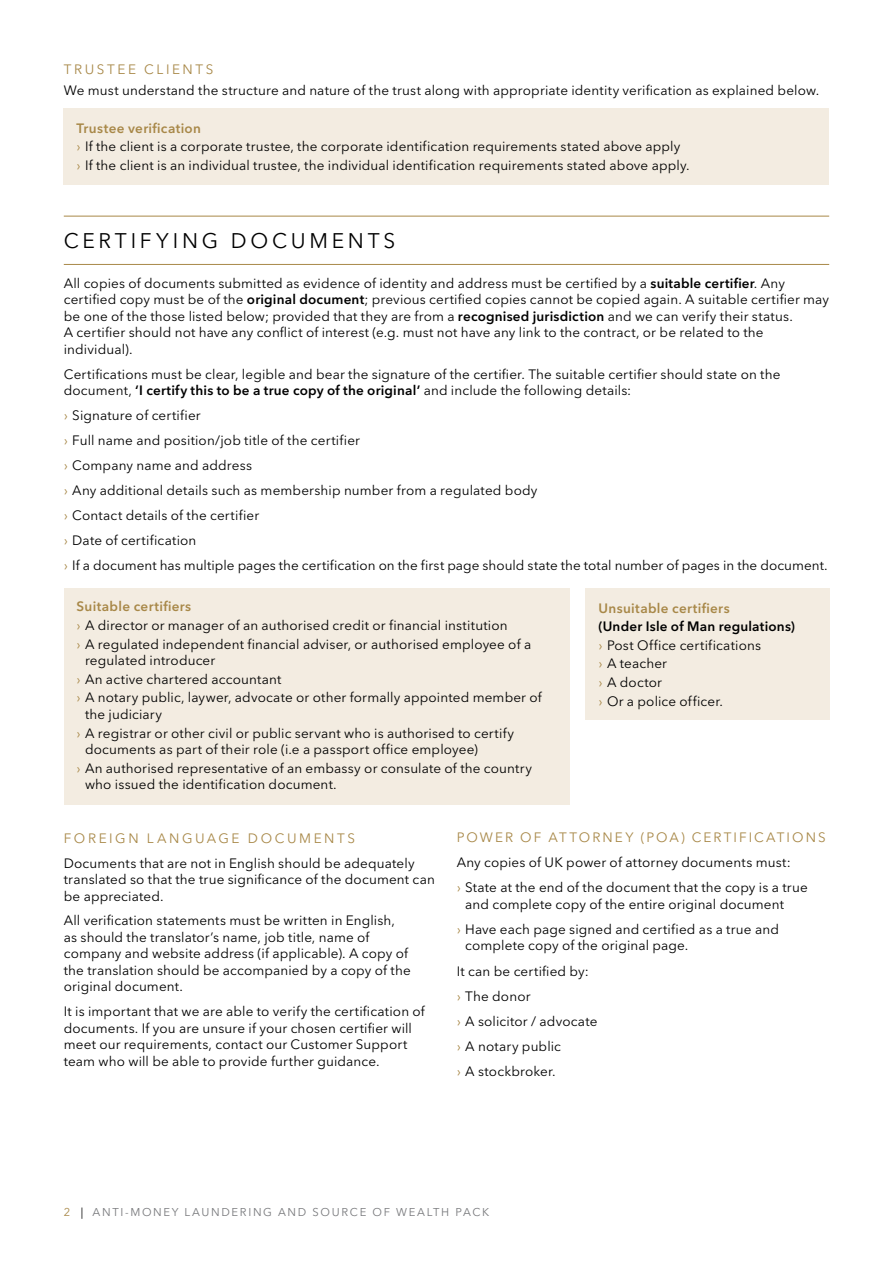
<style>
.page{position:relative;width:893px;height:1263px;background:#fff}
.page>*{position:absolute;margin:0;border:0;box-sizing:border-box;transform-origin:0 0}
.t1{font:21px "Avenir Next LT Pro";color:#000}
.t2{font:13.5px/16.5px "Avenir Next LT Pro";letter-spacing:.01em;color:#000}
.t3{font:13.5px "Avenir Next LT Pro";letter-spacing:.18em;color:#a88848}
.t4{font:13.5px "Avenir Next LT Pro";letter-spacing:.155em;color:#a88848}
.t5{font:600 13.5px "Avenir Next LT Pro";letter-spacing:.025em;color:#a88848}
.t6{font:11.25px "Avenir Next LT Pro";letter-spacing:.15em;color:#77787b}
.s1{font-weight:600;color:#a88848}
.s2{color:#a88848}
.s3{font-weight:600}
.s4{color:#000}
</style>
<div class="page">
<div style="left:64px;top:108px;width:765px;height:77px;background:#f3ece1"></div>
<hr style="left:64px;top:216px;width:765px;height:1px;background:#a88848">
<hr style="left:64px;top:264px;width:765px;height:1px;background:#a88848">
<div style="left:586px;top:588px;width:244px;height:132px;background:#f3ece1"></div>
<div style="left:64px;top:588px;width:505px;height:217px;background:#f3ece1"></div>
<p class="t3" style="left:64px;top:61px;width:22px">Trustee</p>
<p class="t3" style="left:144px;top:61px;width:71px">CLIENTS</p>
<p class="t2" style="left:64px;top:82px;width:757px">We must understand the structure and nature of the trust along with appropriate identity verification as explained below.</p>
<p class="t2" style="left:77px;top:118px;width:615px;line-height:18.6px"><span class="s1">Trustee verification<br></span><span class="s2">›</span> If the client is a corporate trustee, the corporate identification requirements stated above apply<br><span class="s2">›</span> If the client is an individual trustee, the individual identification requirements stated above apply.</p>
<h1 class="t1" style="left:64px;top:228px;width:17px">certifying</h1>
<h1 class="t1" style="left:231px;top:228px;width:19px">documents</h1>
<p class="t2" style="left:64px;top:275px;width:767px">All copies of documents submitted as evidence of identity and address must be certified by a <span class="s3">suitable certifier</span>. Any certified copy must be of the <span class="s3">original document</span>; previous certified copies cannot be copied again. A suitable certifier may be one of the those listed below; provided that they are from a <span class="s3">recognised jurisdiction</span> and we can verify their status.<br>A certifier should not have any conflict of interest (e.g. must not have any link to the contract, or be related to the individual).</p>
<p class="t2" style="left:64px;top:366px;width:718px">Certifications must be clear, legible and bear the signature of the certifier. The suitable certifier should state on the document, <span class="s3">‘I certify this to be a true copy of the original’</span> and include the following details:</p>
<p class="t2" style="left:64px;top:403px;width:765px;line-height:25px"><span class="s2">›</span> Signature of certifier<br><span class="s2">›</span> Full name and position/job title of the certifier<br><span class="s2">›</span> Company name and address<br><span class="s2">›</span> Any additional details such as membership number from a regulated body<br><span class="s2">›</span> Contact details of the certifier<br><span class="s2">›</span> Date of certification<br><span class="s2">›</span> If a document has multiple pages the certification on the first page should state the total number of pages in the document.</p>
<p class="t2" style="left:77px;top:597px;width:456px;line-height:18.6px"><span class="s1">Suitable certifiers<br></span><span class="s2">›</span> A director or manager of an authorised credit or financial institution<br><span class="s2">›</span> A regulated independent financial adviser, or authorised employee of a</p>
<p class="t2" style="left:77px;top:651px;width:467px;line-height:18.6px;text-indent:9px">regulated introducer<br><span class="s2">›</span> An active chartered accountant<br><span class="s2">›</span> A notary public, laywer, advocate or other formally appointed member of</p>
<p class="t2" style="left:77px;top:705px;width:439px;line-height:18.6px;text-indent:9px">the judiciary<br><span class="s2">›</span> A registrar or other civil or public servant who is authorised to certify</p>
<p class="t2" style="left:77px;top:740px;width:457px;line-height:18.6px;text-indent:9px">documents as part of their role (i.e a passport office employee)<br><span class="s2">›</span> An authorised representative of an embassy or consulate of the country</p>
<p class="t2" style="left:85px;top:776px;width:253px">who issued the identification document.</p>
<p class="t5" style="left:598px;top:600px;width:133px">Unsuitable certifiers</p>
<p class="t2" style="left:598px;top:617px;width:198px;line-height:18.6px"><span class="s3">(Under Isle of Man regulations) </span><span class="s2">›</span> Post Office certifications<br><span class="s2">›</span> A teacher<br><span class="s2">›</span> A doctor<br><span class="s2">›</span> Or a police officer.</p>
<p class="t3" style="left:64px;top:830px;width:293px">FOREIGN LANGUAGE DOCUMENTS</p>
<p class="t2" style="left:64px;top:854px;width:373px">Documents that are not in English should be adequately translated so that the true significance of the document can be appreciated.</p>
<p class="t2" style="left:64px;top:912px;width:349px">All verification statements must be written in English, as should the translator’s name, job title, name of company and website address (if applicable). A copy of the translation should be accompanied by a copy of the original document.</p>
<p class="t2" style="left:64px;top:1003px;width:363px">It is important that we are able to verify the certification of documents. If you are unsure if your chosen certifier will meet our requirements, contact our Customer Support team who will be able to provide further guidance.</p>
<p class="t4" style="left:457px;top:830px;width:370px">POWER OF ATTORNEY (POA) CERTIFICATIONS</p>
<p class="t2" style="left:457px;top:850px;width:353px;line-height:25px">Any copies of UK power of attorney documents must:<br><span class="s2">›</span> State at the end of the document that the copy is a true</p>
<p class="t2" style="left:457px;top:892px;width:329px;line-height:25px;text-indent:9px">and complete copy of the entire original document <span class="s2">›</span> Have each page signed and certified as a true and</p>
<p class="t2" style="left:457px;top:933px;width:233px;line-height:25px;text-indent:9px">complete copy of the original page.<br>It can be certified by:<br><span class="s2">›</span> The donor<br><span class="s2">›</span> A solicitor / advocate<br><span class="s2">›</span> A notary public<br><span class="s2">›</span> A stockbroker.</p>
<p class="t6" style="left:64px;top:1205px;width:427px"><span class="s2">2</span> <span class="s4">|</span> ANTI-MONEY LAUNDERING AND SOURCE OF WEALTH PACK</p>
</div>
